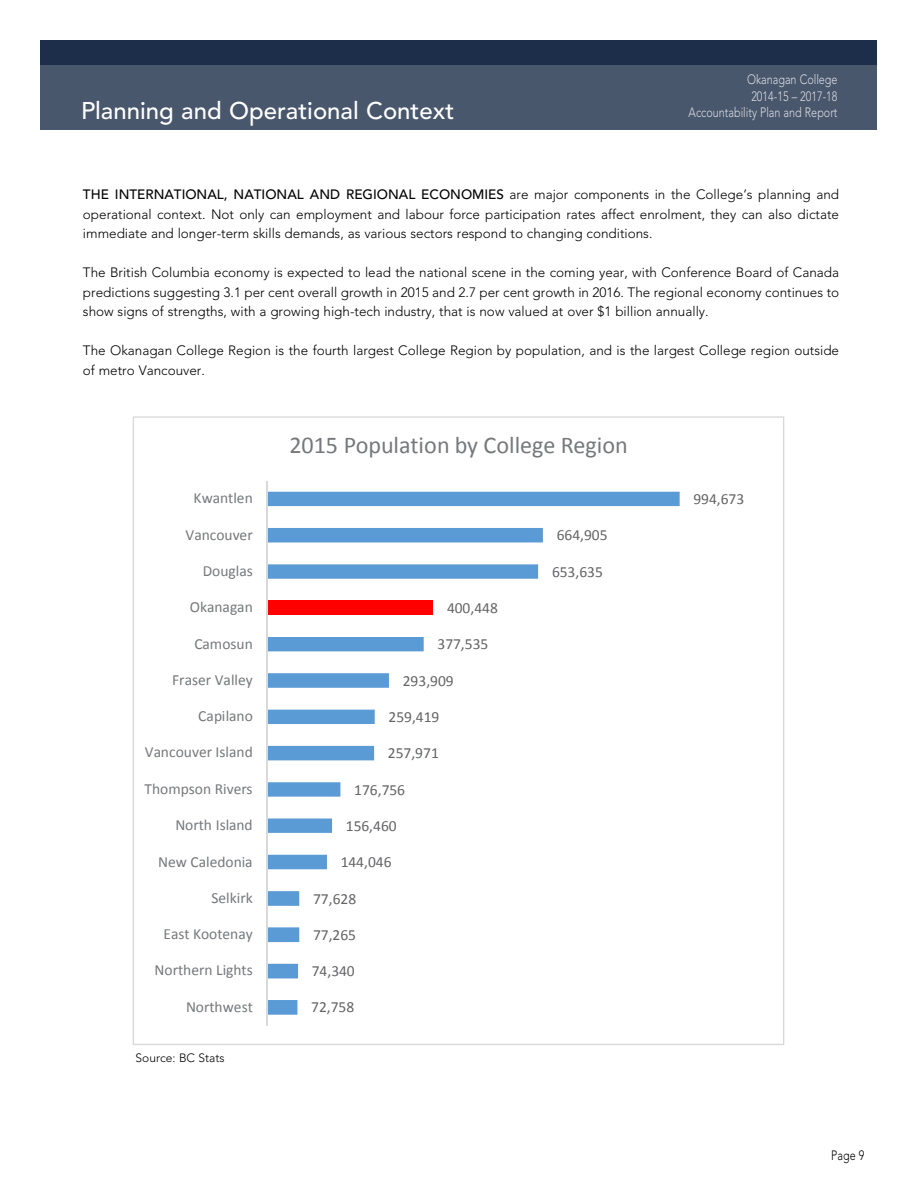
<style>
.page{position:relative;width:918px;height:1188px;background:#fff}
.page>*{position:absolute;margin:0;border:0;box-sizing:border-box;transform-origin:0 0}
.t1{font:24.15px "Calibri";color:#76787b}
.t2{font:500 24px "Avenir";color:#fff}
.t3{font:15.45px "Calibri";color:#76787b}
.t4{font:15.45px "Calibri";letter-spacing:-.005em;color:#636466}
.t5{font:300 13.5px/19.5px "Avenir";color:#000;text-align:justify}
.t6{font:300 13.5px/16.2px "Avenir";color:#fff;text-align:right;scale:.8 1}
.t7{font:300 13.5px "Avenir";color:#000;scale:.8 1}
.t8{font:300 12px "Avenir";color:#000}
.s1{font-weight:500}
</style>
<div class="page">
<svg style="left:133px;top:416px;width:651px;height:629px"></svg>
<div style="left:40px;top:40px;width:838px;height:40px;background:#1c2e49"></div>
<div style="left:40px;top:65px;width:838px;height:65px;background:#49576d"></div>
<h2 class="t2" style="left:81px;top:97px;width:375px">PLANNING AND OPERATIONAL CONTEXT</h2>
<p class="t6" style="left:689px;top:72px;width:188px">Okanagan College<br>2014-15 – 2017-18<br>Accountability Plan and Report</p>
<p class="t5" style="left:83px;top:185px;width:758px"><span class="s1">THE I NTERNATIONAL, NATIONAL AND REGIONAL ECONOMI ES</span> are major components in the College’s planning and operational context. Not only can employment and labour force participation rates affect enrolment, they can also dictate immediate and longer-term skills demands, as various sectors respond to changing conditions.</p>
<p class="t5" style="left:83px;top:263px;width:758px">The British Columbia economy is expected to lead the national scene in the coming year, with Conference Board of Canada predictions suggesting 3. 1 per cent overall growth in 2015 and 2.7 per cent growth in 2016. The regional economy continues to show signs of strengths, with a growing high-tech industry, that is now valued at over $1 billion annually.</p>
<p class="t5" style="left:83px;top:341px;width:758px">The Okanagan College Region is the fourth largest College Region by population, and is the largest College region outside of metro Vancouver.</p>
<h1 class="t1" style="left:290px;top:430px;width:340px">2015 Population by College Region</h1>
<p class="t3" style="left:194px;top:488px;width:61px">Kwantlen</p>
<p class="t4" style="left:693px;top:489px;width:52px">994,673</p>
<p class="t3" style="left:186px;top:525px;width:69px">Vancouver</p>
<p class="t4" style="left:557px;top:526px;width:52px">664,905</p>
<p class="t3" style="left:203px;top:561px;width:52px">Douglas</p>
<p class="t4" style="left:552px;top:562px;width:52px">653,635</p>
<p class="t3" style="left:190px;top:597px;width:65px">Okanagan</p>
<p class="t4" style="left:447px;top:598px;width:52px">400,448</p>
<p class="t3" style="left:194px;top:634px;width:60px">Camosun</p>
<p class="t4" style="left:437px;top:635px;width:52px">377,535</p>
<p class="t3" style="left:172px;top:670px;width:82px">Fraser Valley</p>
<p class="t4" style="left:403px;top:671px;width:52px">293,909</p>
<p class="t3" style="left:198px;top:706px;width:56px">Capilano</p>
<p class="t4" style="left:389px;top:707px;width:52px">259,419</p>
<p class="t3" style="left:145px;top:743px;width:109px">Vancouver Island</p>
<p class="t4" style="left:388px;top:743px;width:52px">257,971</p>
<p class="t3" style="left:145px;top:779px;width:110px">Thompson Rivers</p>
<p class="t4" style="left:354px;top:780px;width:52px">176,756</p>
<p class="t3" style="left:175px;top:815px;width:79px">North Island</p>
<p class="t4" style="left:346px;top:816px;width:52px">156,460</p>
<p class="t3" style="left:158px;top:852px;width:96px">New Caledonia</p>
<p class="t4" style="left:341px;top:852px;width:52px">144,046</p>
<p class="t3" style="left:211px;top:888px;width:43px">Selkirk</p>
<p class="t4" style="left:313px;top:889px;width:45px">77,628</p>
<p class="t3" style="left:163px;top:924px;width:91px">East Kootenay</p>
<p class="t4" style="left:313px;top:925px;width:45px">77,265</p>
<p class="t3" style="left:155px;top:960px;width:100px">Northern Lights</p>
<p class="t4" style="left:312px;top:961px;width:45px">74,340</p>
<p class="t3" style="left:186px;top:997px;width:68px">Northwest</p>
<p class="t4" style="left:311px;top:998px;width:45px">72,758</p>
<p class="t8" style="left:136px;top:1051px;width:90px">Source: BC Stats</p>
<p class="t7" style="left:831px;top:1147px;width:43px">Page 9</p>
</div>
